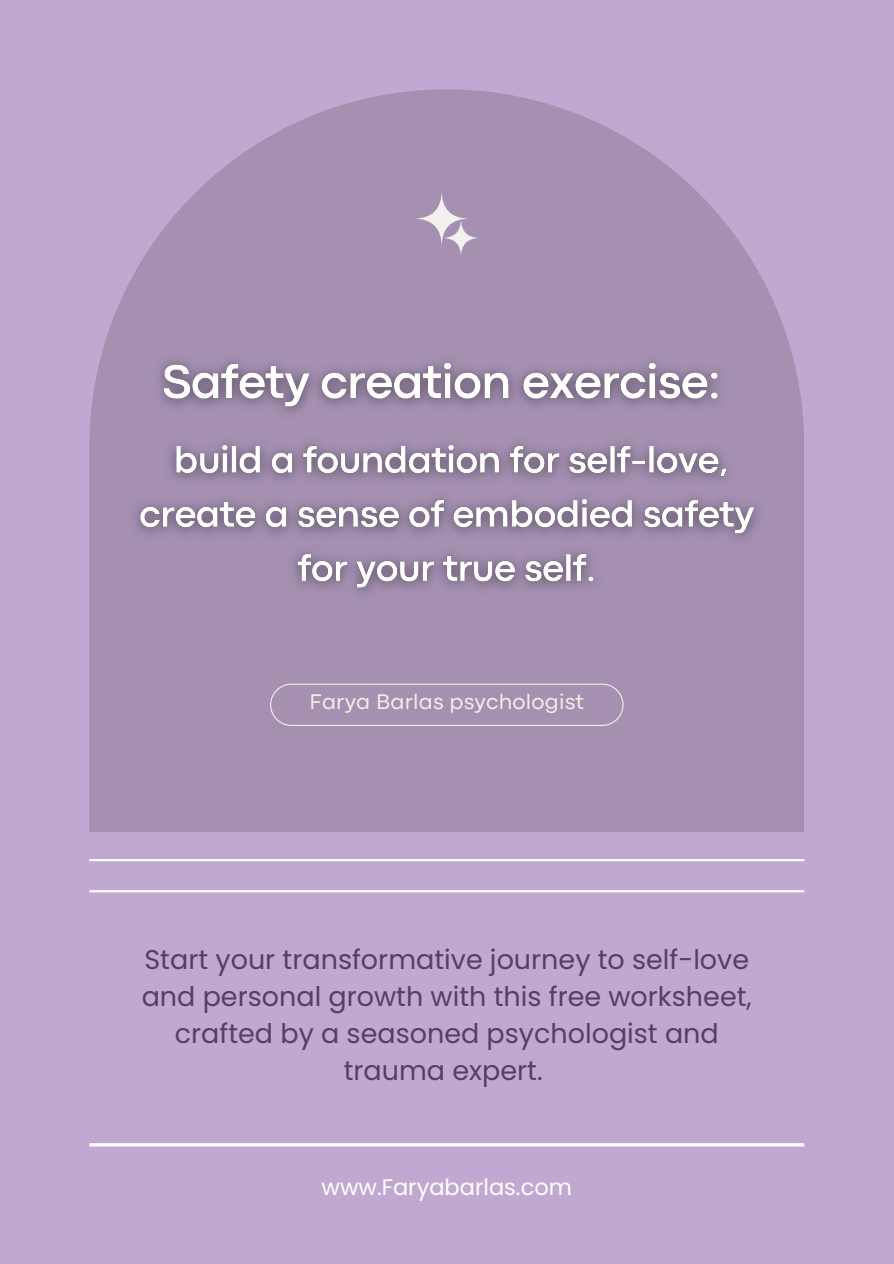
<style>
.page{position:relative;width:894px;height:1264px;background:#fff}
.page>*{position:absolute;margin:0;border:0;box-sizing:border-box;transform-origin:0 0}
.t1{font:27px/37.2px "Poppins";color:#563f60;text-align:center}
.t2{font:22.5px "Poppins";color:#fff}
.t3{font:22.05px "Codec Pro";letter-spacing:.01em;color:#f5ece5}
</style>
<div class="page">
<div style="left:0;top:0;width:893px;height:1263px;background:#c0a8d0"></div>
<hr style="left:89px;top:859px;width:715px;height:2px;background:#fff">
<hr style="left:89px;top:890px;width:715px;height:2px;background:#fff">
<hr style="left:89px;top:1143px;width:715px;height:3px;background:#fff">
<svg style="left:89px;top:89px;width:715px;height:743px;fill:#a590b2"></svg>
<svg style="left:270px;top:683px;width:353px;height:43px;background:#a995b4"></svg>
<img style="left:121px;top:345px;width:652px;height:263px">
<svg style="left:413px;top:190px;width:56px;height:56px;background:#b7a7c0"></svg>
<svg style="left:441px;top:219px;width:39px;height:38px"></svg>
<p class="t3" style="left:309px;top:693px;width:276px">Farya Barlas psychologist</p>
<p class="t1" style="left:142px;top:940px;width:611px">Start your transformative journey to self-love and personal growth with this free worksheet, crafted by a seasoned psychologist and trauma expert.</p>
<p class="t2" style="left:321px;top:1171px;width:252px">www.Faryabarlas.com</p>
</div>
